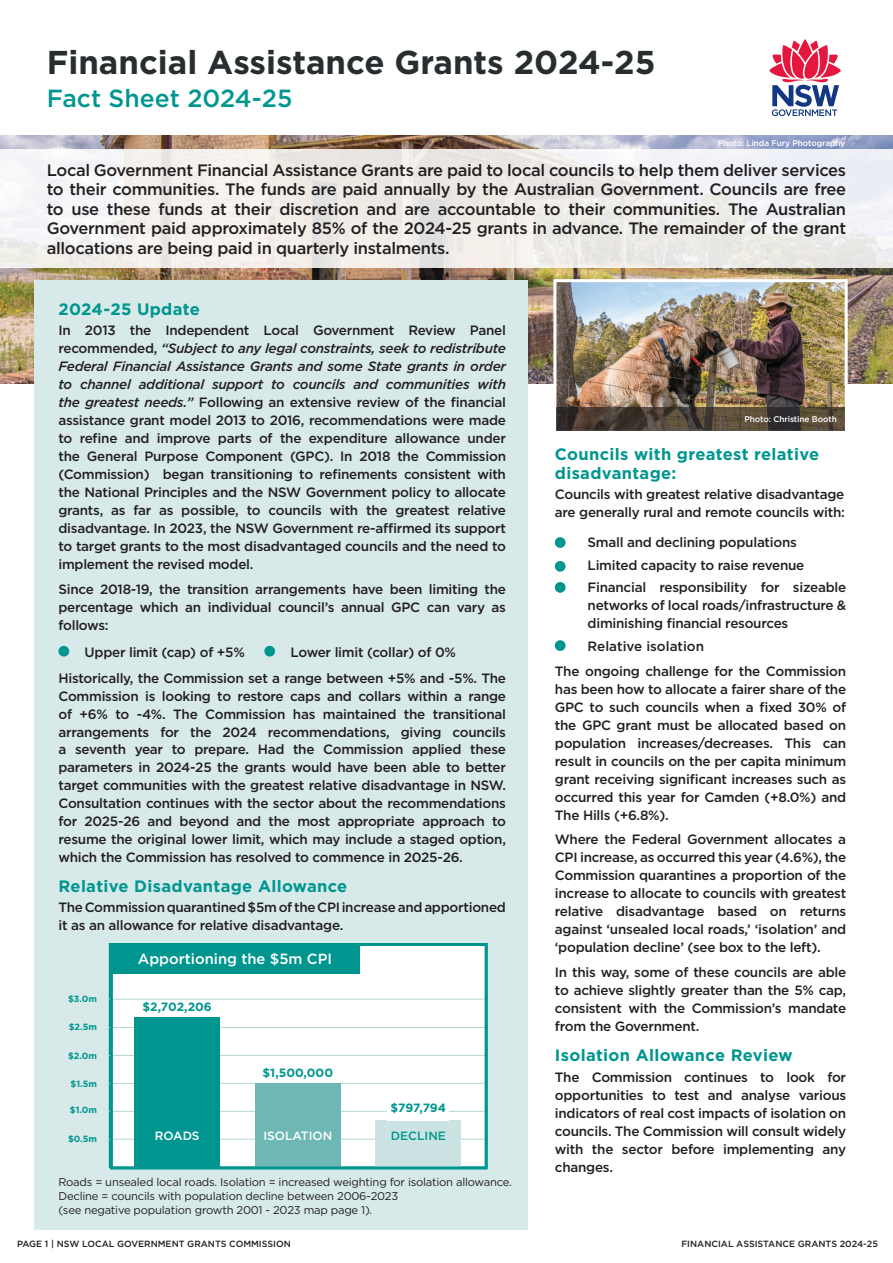
<style>
.page{position:relative;width:893px;height:1263px;background:#fff}
.page>*{position:absolute;margin:0;border:0;box-sizing:border-box;transform-origin:0 0}
.t1{font:700 33px "Gotham";color:#282e2f}
.t2{font:500 24.75px "Gotham";color:#00968f}
.t3{font:500 16.5px/19.5px "Gotham";letter-spacing:-.02em;color:#231f20;text-align:justify}
.t4{font:700 16.5px/19.5px "Gotham";letter-spacing:.02em;color:#00968f}
.t5{font:500 14.7px "Gotham";color:#fff}
.t6{font:500 13.5px/18px "Gotham";letter-spacing:-.02em;color:#231f20;text-align:justify}
.t7{font:500 13.5px "Gotham";color:#231f20}
.t8{font:700 12px "Gotham";color:#00968f}
.t9{font:500 12px "Gotham";color:#fff}
.t10{font:500 12px "Gotham";color:#00968f}
.t11{font:11.25px/14.2px "Gotham";letter-spacing:-.02em;color:#231f20}
.t12{font:500 9px "Gotham";color:#231f20}
.t13{font:700 9px "Gotham";color:#00968f}
.t14{font:500 8.25px "Gotham";letter-spacing:-.01em;color:#fff}
.s1{font-style:italic}
</style>
<div class="page">
<img style="left:0;top:135px;width:893px;height:248px">
<svg style="left:0;top:150px;width:893px;height:118px;fill:#f0eeeb"></svg>
<svg style="left:769px;top:39px;width:72px;height:77px"></svg>
<div style="left:34px;top:281px;width:493px;height:949px;background:#d7e9e8"></div>
<div style="left:555px;top:537px;width:11px;height:11px;background:#00968f;border-radius:50%"></div>
<div style="left:555px;top:561px;width:11px;height:11px;background:#00968f;border-radius:50%"></div>
<div style="left:555px;top:582px;width:11px;height:11px;background:#00968f;border-radius:50%"></div>
<div style="left:555px;top:640px;width:11px;height:11px;background:#00968f;border-radius:50%"></div>
<div style="left:58px;top:646px;width:11px;height:10px;background:#00968f;border-radius:50%"></div>
<div style="left:264px;top:646px;width:11px;height:10px;background:#00968f;border-radius:50%"></div>
<img style="left:557px;top:283px;width:287px;height:124px">
<div style="left:553px;top:279px;width:295px;height:155px;border:3px solid #fff"></div>
<div style="left:109px;top:943px;width:379px;height:225px;background:#fff;border:2px solid #00968f"></div>
<hr style="left:109px;top:999px;width:377px;height:1px;background:#b4d6d5">
<hr style="left:109px;top:1027px;width:377px;height:1px;background:#b4d6d5">
<hr style="left:109px;top:1083px;width:377px;height:1px;background:#b4d6d5">
<hr style="left:109px;top:1055px;width:377px;height:1px;background:#b4d6d5">
<hr style="left:109px;top:1111px;width:377px;height:1px;background:#b4d6d5">
<hr style="left:109px;top:1139px;width:377px;height:1px;background:#b4d6d5">
<div style="left:110px;top:943px;width:250px;height:30px;background:#00968f"></div>
<div style="left:376px;top:1120px;width:85px;height:47px;background:#cbe3e2"></div>
<div style="left:387px;top:1102px;width:62px;height:18px;background:#fff"></div>
<div style="left:255px;top:1083px;width:85px;height:85px;background:#6db7b5"></div>
<div style="left:135px;top:1017px;width:85px;height:150px;background:#00968f"></div>
<div style="left:110px;top:943px;width:378px;height:226px;border:3px solid #00968f"></div>
<svg style="left:556px;top:407px;width:289px;height:24px;background:#4b4035"></svg>
<h1 class="t1" style="left:47px;top:41px;width:610px">Financial Assistance Grants 2024-25</h1>
<h2 class="t2" style="left:47px;top:82px;width:247px">Fact Sheet 2024-25</h2>
<p class="t14" style="left:718px;top:138px;width:129px">Photo: Linda Fury Photography</p>
<p class="t3" style="left:47px;top:160px;width:801px">Local Government Financial Assistance Grants are paid to local councils to help them deliver services to their communities. The funds are paid annually by the Australian Government. Councils are free to use these funds at their discretion and are accountable to their communities. The Australian Government paid approximately 85% of the 2024-25 grants in advance. The remainder of the grant allocations are being paid in quarterly instalments.</p>
<p class="t4" style="left:58px;top:299px;width:143px">2024-25 Update</p>
<p class="t6" style="left:58px;top:321px;width:449px">In 2013 the Independent Local Government Review Panel recommended, <span class="s1">“Subject to any legal constraints, seek to redistribute Federal Financial Assistance Grants and some State grants in order to channel additional support to councils and communities with the greatest needs.”</span> Following an extensive review of the financial assistance grant model 2013 to 2016, recommendations were made to refine and improve parts of the expenditure allowance under the General Purpose Component (GPC). In 2018 the Commission (Commission) began transitioning to refinements consistent with the National Principles and the NSW Government policy to allocate grants, as far as possible, to councils with the greatest relative disadvantage. In 2023, the NSW Government re-affirmed its support to target grants to the most disadvantaged councils and the need to implement the revised model.</p>
<p class="t6" style="left:58px;top:580px;width:449px">Since 2018-19, the transition arrangements have been limiting the percentage which an individual council’s annual GPC can vary as follows:</p>
<p class="t6" style="left:85px;top:643px;width:162px">Upper limit (cap) of +5%</p>
<p class="t6" style="left:290px;top:643px;width:167px">Lower limit (collar) of 0%</p>
<p class="t6" style="left:58px;top:668px;width:449px">Historically, the Commission set a range between +5% and -5%. The Commission is looking to restore caps and collars within a range of +6% to -4%. The Commission has maintained the transitional arrangements for the 2024 recommendations, giving councils a seventh year to prepare. Had the Commission applied these parameters in 2024-25 the grants would have been able to better target communities with the greatest relative disadvantage in NSW.<br>Consultation continues with the sector about the recommendations for 2025-26 and beyond and the most appropriate approach to resume the original lower limit, which may include a staged option, which the Commission has resolved to commence in 2025-26.</p>
<p class="t4" style="left:58px;top:876px;width:290px">Relative Disadvantage Allowance</p>
<p class="t6" style="left:58px;top:898px;width:449px">The Commission quarantined $5m of the CPI increase and apportioned it as an allowance for relative disadvantage.</p>
<p class="t13" style="left:68px;top:992px;width:30px">$3.0m</p>
<p class="t13" style="left:69px;top:1021px;width:30px">$2.5m</p>
<p class="t13" style="left:68px;top:1050px;width:30px">$2.0m</p>
<p class="t13" style="left:71px;top:1077px;width:28px">$1.5m</p>
<p class="t13" style="left:70px;top:1104px;width:29px">$1.0m</p>
<p class="t13" style="left:68px;top:1133px;width:30px">$0.5m</p>
<p class="t5" style="left:138px;top:949px;width:196px">Apportioning the $5m CPI</p>
<p class="t8" style="left:143px;top:999px;width:71px">$2,702,206</p>
<p class="t9" style="left:155px;top:1128px;width:46px">ROADS</p>
<p class="t8" style="left:263px;top:1064px;width:72px">$1,500,000</p>
<p class="t9" style="left:263px;top:1128px;width:70px">ISOLATION</p>
<p class="t8" style="left:391px;top:1100px;width:57px">$797,794</p>
<p class="t10" style="left:391px;top:1128px;width:57px">DECLINE</p>
<p class="t11" style="left:58px;top:1174px;width:455px">Roads = unsealed local roads. Isolation = increased weighting for isolation allowance.<br>Decline = councils with population decline between 2006-2023<br>(see negative population growth 2001 - 2023 map page 1).</p>
<p class="t14" style="left:744px;top:414px;width:94px">Photo: Christine Booth</p>
<p class="t4" style="left:555px;top:444px;width:266px">Councils with greatest relative disadvantage:</p>
<p class="t6" style="left:555px;top:485px;width:291px">Councils with greatest relative disadvantage are generally rural and remote councils with:</p>
<p class="t6" style="left:588px;top:530px;width:218px;line-height:23.5px">Small and declining populations<br>Limited capacity to raise revenue</p>
<p class="t6" style="left:588px;top:578px;width:260px">Financial responsibility for sizeable networks of local roads/infrastructure &amp; diminishing financial resources</p>
<p class="t7" style="left:588px;top:637px;width:118px">Relative isolation</p>
<p class="t6" style="left:555px;top:662px;width:293px">The ongoing challenge for the Commission has been how to allocate a fairer share of the GPC to such councils when a fixed 30% of the GPC grant must be allocated based on population increases/decreases. This can result in councils on the per capita minimum grant receiving significant increases such as occurred this year for Camden (+8.0%) and The Hills (+6.8%).</p>
<p class="t6" style="left:555px;top:830px;width:293px">Where the Federal Government allocates a CPI increase, as occurred this year (4.6%), the Commission quarantines a proportion of the increase to allocate to councils with greatest relative disadvantage based on returns against ‘unsealed local roads,’ ‘isolation’ and ‘population decline’ (see box to the left).</p>
<p class="t6" style="left:555px;top:963px;width:293px">In this way, some of these councils are able to achieve slightly greater than the 5% cap, consistent with the Commission’s mandate from the Government.</p>
<p class="t4" style="left:555px;top:1046px;width:239px">Isolation Allowance Review</p>
<p class="t6" style="left:555px;top:1067px;width:293px">The Commission continues to look for opportunities to test and analyse various indicators of real cost impacts of isolation on councils. The Commission will consult widely with the sector before implementing any changes.</p>
<p class="t12" style="left:17px;top:1238px;width:275px">PAGE 1 | NSW LOCAL GOVERNMENT GRANTS COMMISSION</p>
<p class="t12" style="left:681px;top:1238px;width:198px">FINANCIAL ASSISTANCE GRANTS 2024-25</p>
</div>
